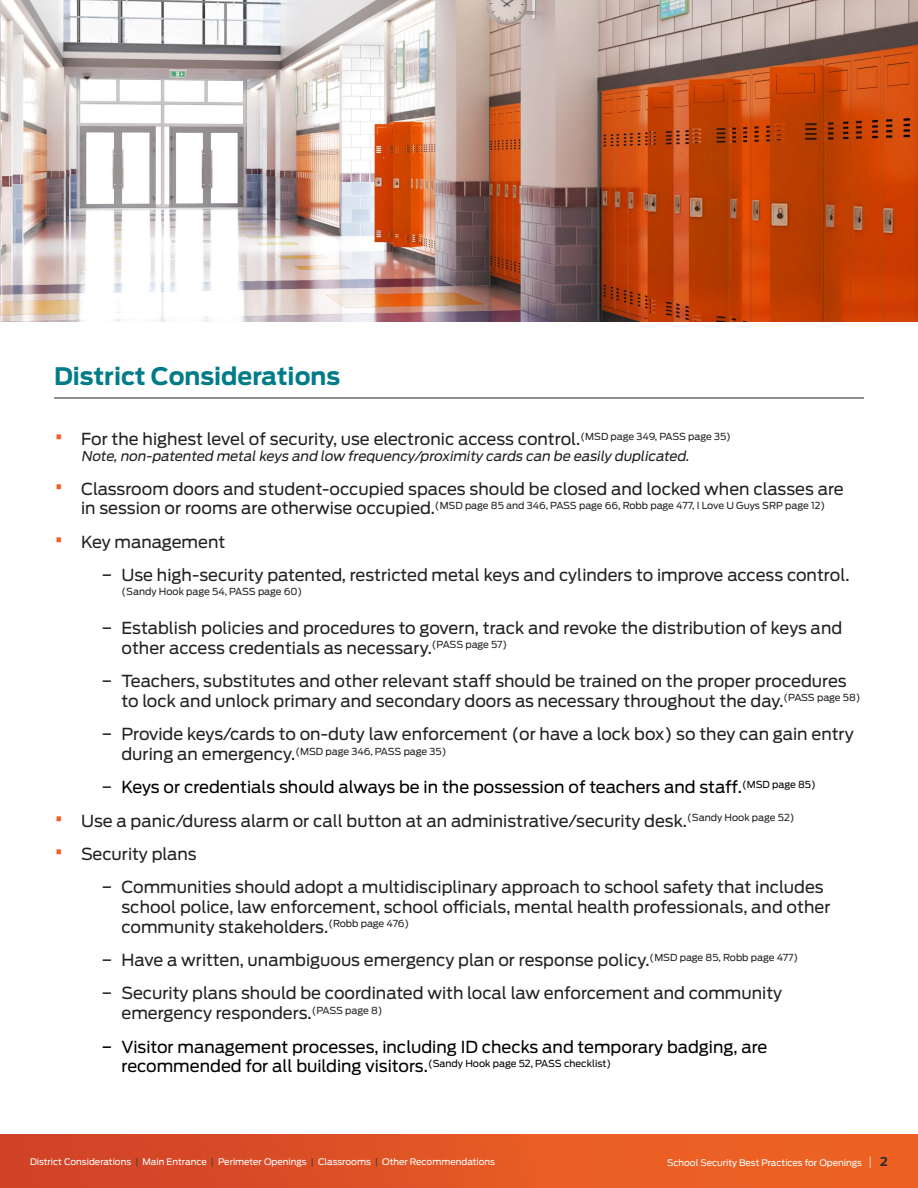
<style>
.page{position:relative;width:918px;height:1188px;background:#fff}
.page>*{position:absolute;margin:0;border:0;box-sizing:border-box;transform-origin:0 0}
.t1{font:700 24px "Antenna";color:#007c89}
.t2{font:16.5px/33.3px "Antenna";color:#222}
.t3{font:16.5px/33.3px "Antenna";color:#000}
.t4{font:italic 13.5px "Antenna";color:#222}
.t5{font:9.6px "Antenna";color:#222}
.t6{font:9px "Antenna";color:#fff}
.s1{font-size:27px;color:#f15d22}
.s2{font-size:16.5px}
.s3{color:#222}
.s4{color:#414042}
.s5{font-weight:200;font-size:12px}
.s6{font-weight:700;font-size:12px;color:#2c2c2c}
</style>
<div class="page">
<div style="left:0;top:1134px;width:918px;height:54px;background:linear-gradient(to right,#d04328,#f26723)"></div>
<hr style="left:54px;top:398px;width:810px;height:1px;background:#1d252d">
<img style="left:0;top:0;width:918px;height:322px">
<h1 class="t1" style="left:54px;top:359px;width:288px">District Considerations</h1>
<p class="t2" style="left:54px;top:422px;width:679px"><span class="s1">•</span> For the highest level of security, use electronic access control.<sup>(MSD</sup> <sup>page</sup> <sup>349,</sup> <sup>PASS</sup> <sup>page</sup> <sup>35)</sup></p>
<p class="t4" style="left:81px;top:447px;width:613px">Note,non-patented metalkeys and low frequency/proximity cards can be easily duplicated.</p>
<p class="t2" style="left:54px;top:472px;width:791px"><span class="s1">•</span> Classroom doors and student-occupied spaces should be closed and locked when classes are</p>
<p class="t5" style="left:81px;top:499px;width:746px"><span class="s2">in session or rooms are otherwise occupied.</span>(MSD page 85 and 346, PASS page 66, Robb page 477, I Love U Guys SRP page 12)</p>
<p class="t2" style="left:101px;top:525px;width:750px;text-indent:-47px"><span class="s1">•</span> Key management<br>− Use high-security patented, restricted metal keys and cylinders to improve access control.</p>
<p class="t5" style="left:122px;top:585px;width:182px">(Sandy Hook page 54, PASS page 60)</p>
<p class="t2" style="left:121px;top:618px;width:722px;line-height:19.8px;text-indent:-20px">− Establish policies and procedures to govern, track and revoke the distribution of keys and other access credentials as necessary.<sup>(PASS</sup> <sup>page</sup> <sup>57)</sup></p>
<p class="t2" style="left:121px;top:671px;width:741px;line-height:19.8px;text-indent:-20px">− Teachers, substitutes and other relevant staff should be trained on the proper procedures to lock and unlock primary and secondary doors as necessary throughout the day.<sup>(PASS</sup> <sup>page</sup> <sup>58)</sup></p>
<p class="t2" style="left:101px;top:717px;width:754px">− Provide keys/cards to on-duty law enforcement (or have a lock box) so they can gain entry</p>
<p class="t5" style="left:121px;top:745px;width:326px"><span class="s2">during an emergency.</span>(MSD page 346, PASS page 35)</p>
<p class="t3" style="left:101px;top:770px;width:716px"><span class="s3">−</span> Keys or credentials should always be in the possession of teachers and staff.<sup>(MSD</sup> <sup>page</sup> <sup>85)</sup></p>
<p class="t2" style="left:54px;top:804px;width:742px"><span class="s1">•</span> Use a panic/duress alarm or call button at an administrative/security desk.<sup>(Sandy</sup> <sup>Hook</sup> <sup>page</sup> <sup>52)</sup></p>
<p class="t2" style="left:101px;top:837px;width:724px;text-indent:-47px"><span class="s1">•</span> Security plans<br>− Communities should adopt a multidisciplinary approach to school safety that includes</p>
<p class="t2" style="left:121px;top:897px;width:711px;line-height:19.8px">school police, law enforcement, school officials, mental health professionals, and other community stakeholders.<sup>(Robb</sup> <sup>page</sup> <sup>476)</sup></p>
<p class="t2" style="left:101px;top:943px;width:698px">− Have a written, unambiguous emergency plan or response policy.<sup>(MSD</sup> <sup>page</sup> <sup>85,</sup> <sup>Robb</sup> <sup>page</sup> <sup>477) </sup>− Security plans should be coordinated with local law enforcement and community</p>
<p class="t3" style="left:101px;top:996px;width:668px;text-indent:20px"><span class="s3">emergency responders.</span><sup>(PASS</sup> <sup>page</sup> <sup>8)<br></sup>− Visitor management processes, including ID checks and temporary badging, are</p>
<p class="t3" style="left:121px;top:1049px;width:491px">recommended for all building visitors.<sup>(Sandy</sup> <sup>Hook</sup> <sup>page</sup> <sup>52,</sup> <sup>PASS</sup> <sup>checklist)</sup></p>
<p class="t6" style="left:30px;top:1156px;width:467px">District Considerations <span class="s4">|</span> Main Entrance <span class="s4">|</span> Perimeter Openings <span class="s4">|</span> Classrooms <span class="s4">|</span> Other Recommendations</p>
<p class="t6" style="left:667px;top:1156px;width:222px">School Security Best Practices for Openings <span class="s5">|</span> <span class="s6">2</span></p>
</div>
